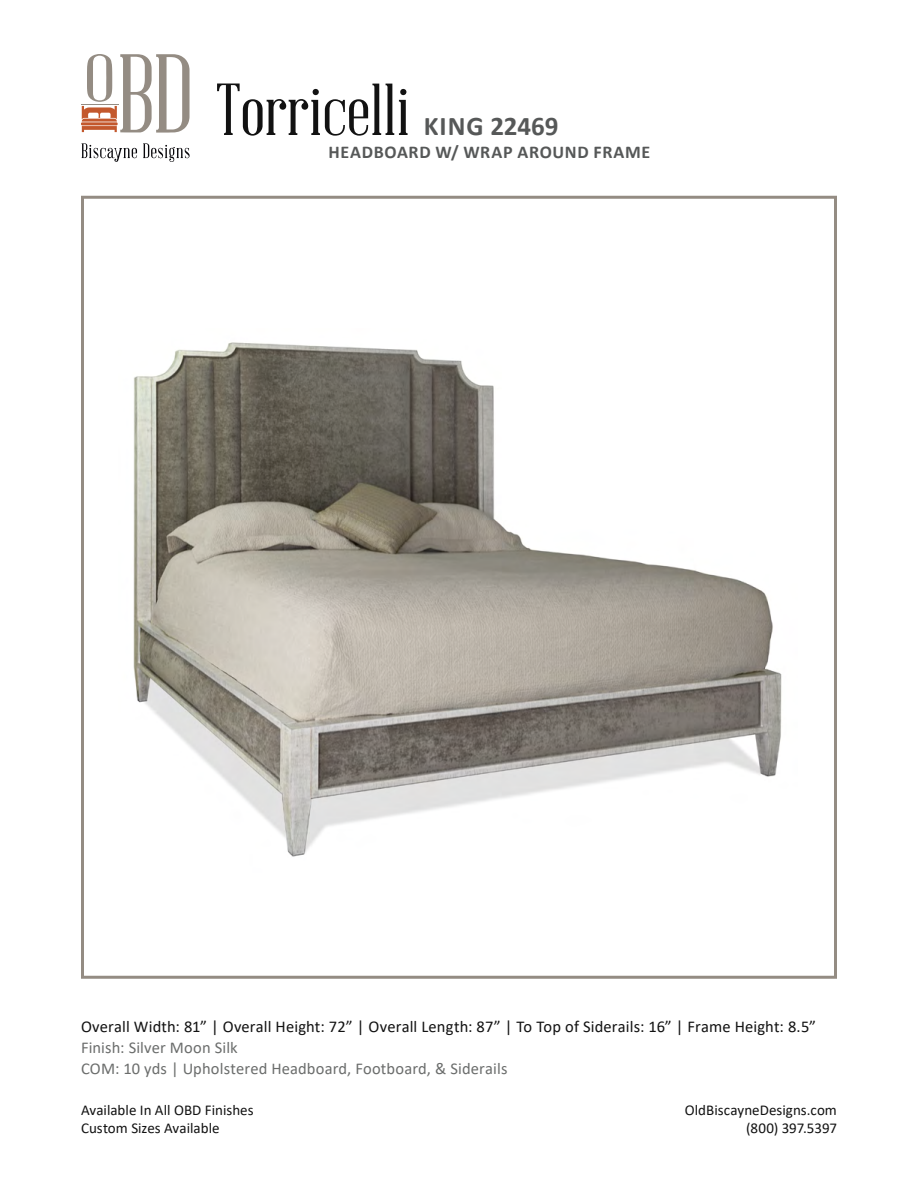
<style>
.page{position:relative;width:918px;height:1188px;background:#fff}
.page>*{position:absolute;margin:0;border:0;box-sizing:border-box;transform-origin:0 0}
.t1{font:72px "Abraham Lincoln";color:#121212}
.t2{font:700 27px "Calibri";letter-spacing:.005em;color:#565858}
.t3{font:700 18px "Calibri";letter-spacing:.04em;color:#565858}
.t4{font:16.5px "Calibri";letter-spacing:.005em;color:#121212}
.t5{font:16.5px/21px "Calibri";letter-spacing:.01em;color:#6b6d6c}
.t6{font:15px "Calibri";color:#121212}
</style>
<div class="page">
<svg style="left:82px;top:143px;width:55px;height:19px"></svg>
<svg style="left:143px;top:143px;width:47px;height:19px"></svg>
<hr style="left:81px;top:104px;width:37px;height:1px;background:#948c83">
<hr style="left:81px;top:122px;width:37px;height:3px;background:#c3582d">
<svg style="left:82px;top:54px;width:108px;height:79px"></svg>
<img style="left:133px;top:342px;width:649px;height:515px">
<div style="left:81px;top:196px;width:756px;height:783px;border:3px solid #948c83"></div>
<h1 class="t1" style="left:216px;top:72px;width:196px">Torricelli</h1>
<h2 class="t2" style="left:424px;top:107px;width:136px">KING 22469</h2>
<p class="t3" style="left:328px;top:139px;width:323px">HEADBOARD W/ WRAP AROUND FRAME</p>
<p class="t4" style="left:81px;top:1015px;width:736px">Overall Width: 81” | Overall Height: 72” | Overall Length: 87” | To Top of Siderails: 16” | Frame Height: 8.5”</p>
<p class="t5" style="left:81px;top:1036px;width:428px">Finish: Silver Moon Silk<br>COM: 10 yds | Upholstered Headboard, Footboard, &amp; Siderails</p>
<p class="t6" style="left:81px;top:1100px;width:174px">Available In All OBD Finishes</p>
<p class="t6" style="left:685px;top:1100px;width:154px">OldBiscayneDesigns.com</p>
<p class="t6" style="left:81px;top:1118px;width:140px">Custom Sizes Available</p>
<p class="t6" style="left:746px;top:1118px;width:92px">(800) 397.5397</p>
</div>
